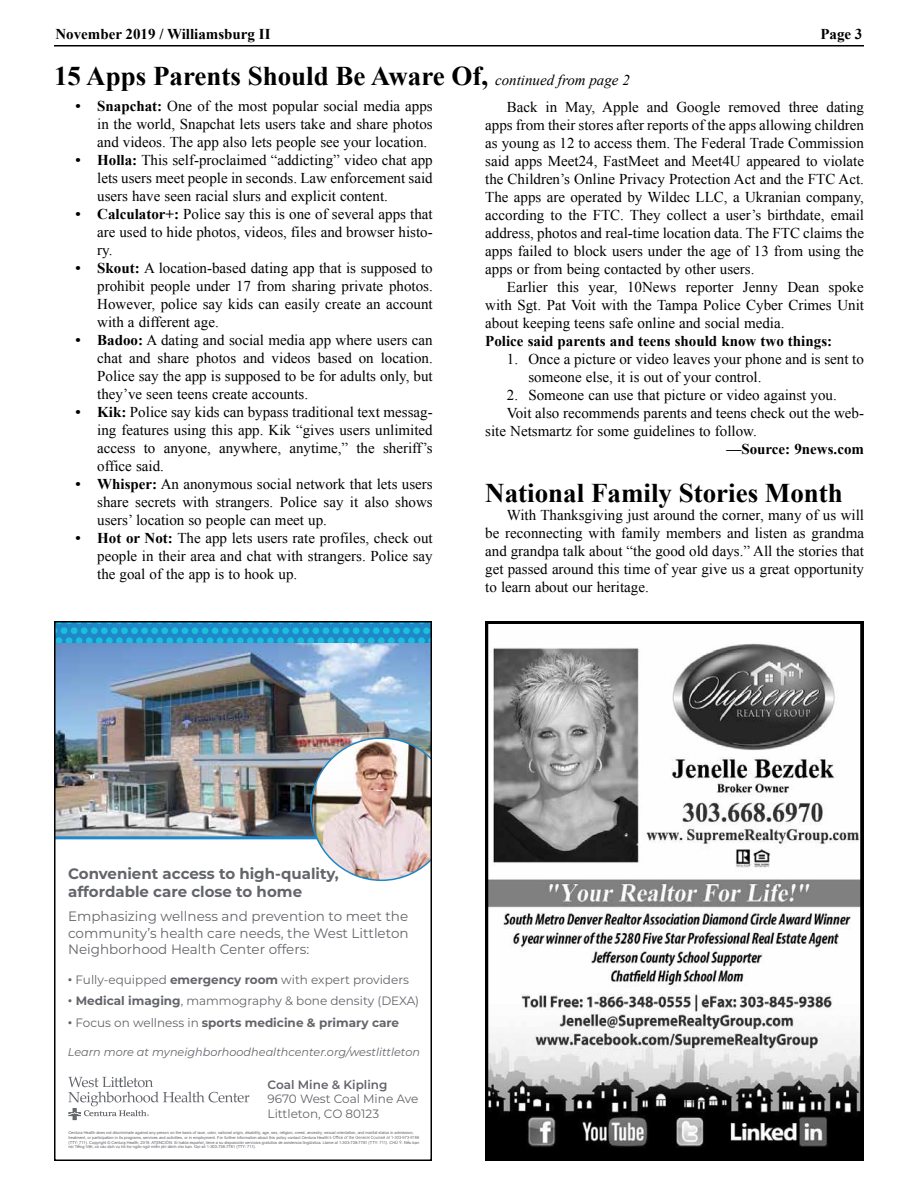
<style>
.page{position:relative;width:918px;height:1188px;background:#fff}
.page>*{position:absolute;margin:0;border:0;box-sizing:border-box;transform-origin:0 0}
.t1{font:700 27px "Times New Roman";color:#000}
.t2{font:700 15.15px/18.1px "Montserrat";color:#63656a}
.t3{font:15px/18px "Times New Roman";color:#000;text-align:justify}
.t4{font:700 15px "Times New Roman";color:#000}
.t5{font:13.65px/16.4px "Montserrat";color:#63656a;text-align:justify}
.t6{font:12.15px/14.5px "Montserrat";color:#63656a}
.t7{font:700 12.15px "Montserrat";color:#63656a}
.t8{font:600 12.15px "Montserrat";color:#63656a}
.t9{font:italic 11.4px "Montserrat";color:#63656a}
.t10{font:4.05px/4.8px "Arial";color:#64656b}
.s1{font-weight:400;font-style:italic;font-size:15px}
.s2{font-weight:700}
.s3{font-weight:400}
</style>
<div class="page">
<hr style="left:54px;top:45px;width:810px;height:1px;background:#000">
<svg style="left:57px;top:624px;width:372px;height:19px;background:#1d9ace"></svg>
<img style="left:57px;top:643px;width:372px;height:193px">
<hr style="left:55px;top:836px;width:377px;height:3px;background:#2087c8">
<svg style="left:68px;top:1076px;width:181px;height:44px"></svg>
<img style="left:309px;top:737px;width:120px;height:145px">
<svg style="left:330px;top:1136px;width:89px;height:3px"></svg>
<div style="left:54px;top:621px;width:378px;height:540px;border:2px solid #000"></div>
<svg style="left:489px;top:643px;width:370px;height:514px"></svg>
<div style="left:485px;top:621px;width:378px;height:540px;border:3px solid #000"></div>
<p class="t4" style="left:56px;top:23px;width:217px">November 2019 / Williamsburg II</p>
<p class="t4" style="left:820px;top:23px;width:44px">Page 3</p>
<h1 class="t1" style="left:54px;top:57px;width:577px">15 Apps Parents Should Be Aware Of, <span class="s1">continued from page 2</span></h1>
<p class="t3" style="left:97px;top:97px;width:337px;text-indent:-22px"><span class="s2">• Snapchat:</span> One of the most popular social media apps in the world, Snapchat lets users take and share photos and videos. The app also lets people see your location.</p>
<p class="t3" style="left:97px;top:151px;width:337px;text-indent:-22px"><span class="s2">• Holla:</span> This self-proclaimed “addicting” video chat app lets users meet people in seconds. Law enforcement said users have seen racial slurs and explicit content.</p>
<p class="t3" style="left:97px;top:205px;width:337px;text-indent:-22px"><span class="s2">• Calculator+:</span> Police say this is one of several apps that are used to hide photos, videos, files and browser histo&shy;ry.</p>
<p class="t3" style="left:97px;top:259px;width:337px;text-indent:-22px"><span class="s2">• Skout:</span> A location-based dating app that is supposed to prohibit people under 17 from sharing private photos.<br>However, police say kids can easily create an account with a different age.</p>
<p class="t3" style="left:97px;top:331px;width:337px;text-indent:-22px"><span class="s2">• Badoo:</span> A dating and social media app where users can chat and share photos and videos based on location.<br>Police say the app is supposed to be for adults only, but they’ve seen teens create accounts.</p>
<p class="t3" style="left:97px;top:403px;width:337px;text-indent:-22px"><span class="s2">• Kik:</span> Police say kids can bypass traditional text messag&shy;ing features using this app. Kik “gives users unlimited access to anyone, anywhere, anytime,” the sheriff’s office said.</p>
<p class="t3" style="left:97px;top:475px;width:337px;text-indent:-22px"><span class="s2">• Whisper:</span> An anonymous social network that lets users share secrets with strangers. Police say it also shows users’ location so people can meet up.</p>
<p class="t3" style="left:97px;top:529px;width:337px;text-indent:-22px"><span class="s2">• Hot or Not:</span> The app lets users rate profiles, check out people in their area and chat with strangers. Police say the goal of the app is to hook up.</p>
<p class="t3" style="left:485px;top:98px;width:380px;text-indent:22px">Back in May, Apple and Google removed three dating apps from their stores after reports of the apps allowing children as young as 12 to access them. The Federal Trade Commission said apps Meet24, FastMeet and Meet4U appeared to violate the Children’s Online Privacy Protection Act and the FTC Act.<br>The apps are operated by Wildec LLC, a Ukranian company, according to the FTC. They collect a user’s birthdate, email address, photos and real-time location data. The FTC claims the apps failed to block users under the age of 13 from using the apps or from being contacted by other users.</p>
<p class="t3" style="left:485px;top:278px;width:380px;text-indent:22px">Earlier this year, 10News reporter Jenny Dean spoke with Sgt. Pat Voit with the Tampa Police Cyber Crimes Unit about keeping teens safe online and social media.</p>
<p class="t4" style="left:485px;top:331px;width:348px">Police said parents and teens should know two things:</p>
<p class="t3" style="left:528px;top:350px;width:337px;text-indent:-22px">1. Once a picture or video leaves your phone and is sent to someone else, it is out of your control.</p>
<p class="t3" style="left:507px;top:386px;width:331px">2. Someone can use that picture or video against you.</p>
<p class="t3" style="left:507px;top:404px;width:359px">Voit also recommends parents and teens check out the web-</p>
<p class="t3" style="left:485px;top:422px;width:273px">site Netsmartz for some guidelines to follow.</p>
<p class="t4" style="left:726px;top:439px;width:139px">—Source: 9news.com</p>
<h1 class="t1" style="left:485px;top:475px;width:359px">National Family Stories Month</h1>
<p class="t3" style="left:485px;top:506px;width:380px;text-indent:22px">With Thanksgiving just around the corner, many of us will be reconnecting with family members and listen as grandma and grandpa talk about “the good old days.” All the stories that get passed around this time of year give us a great opportunity to learn about our heritage.</p>
<p class="t2" style="left:68px;top:863px;width:272px">Convenient access to high-quality, affordable care close to home</p>
<p class="t5" style="left:68px;top:908px;width:342px">Emphasizing wellness and prevention to meet the community’s health care needs, the West Littleton Neighborhood Health Center offers:</p>
<p class="t6" style="left:68px;top:972px;width:343px"><span class="s2">•</span> Fully-equipped <span class="s2">emergency room</span> with expert providers</p>
<p class="t6" style="left:68px;top:993px;width:353px"><span class="s2">• Medical imaging</span>, mammography &amp; bone density (DEXA)</p>
<p class="t7" style="left:68px;top:1014px;width:333px">• <span class="s3">Focus on wellness in</span> sports medicine &amp; primary care</p>
<p class="t9" style="left:68px;top:1044px;width:354px">Learn more at myneighborhoodhealthcenter.org/westlittleton</p>
<p class="t8" style="left:268px;top:1076px;width:121px">Coal Mine &amp; Kipling</p>
<p class="t6" style="left:268px;top:1091px;width:152px">9670 West Coal Mine Ave<br>Littleton, CO 80123</p>
<p class="t10" style="left:68px;top:1130px;width:352px">Centura Health does not discriminate against any person on the basis of race, color, national origin, disability, age, sex, religion, creed, ancestry, sexual orientation, and marital status in admission, treatment, or participation in its programs, services and activities, or in employment. For further information about this policy contact Centura Health’<br>(TTY: 711). Copyright © Centura Health, 2019. ATENCIÓN: Si habla español, tiene a su disposición servicios gratuitos de asistencia lingüística. Llame al 1-303-738-7781 (TTY: 711). CHÚ Ý: Nếu bạn nói Tiếng Việt, có các dịch vụ hỗ trợ ngôn ngữ miễn phí dành cho bạn. Gọi số 1-303-738-7781 (TTY: 711).</p>
</div>
